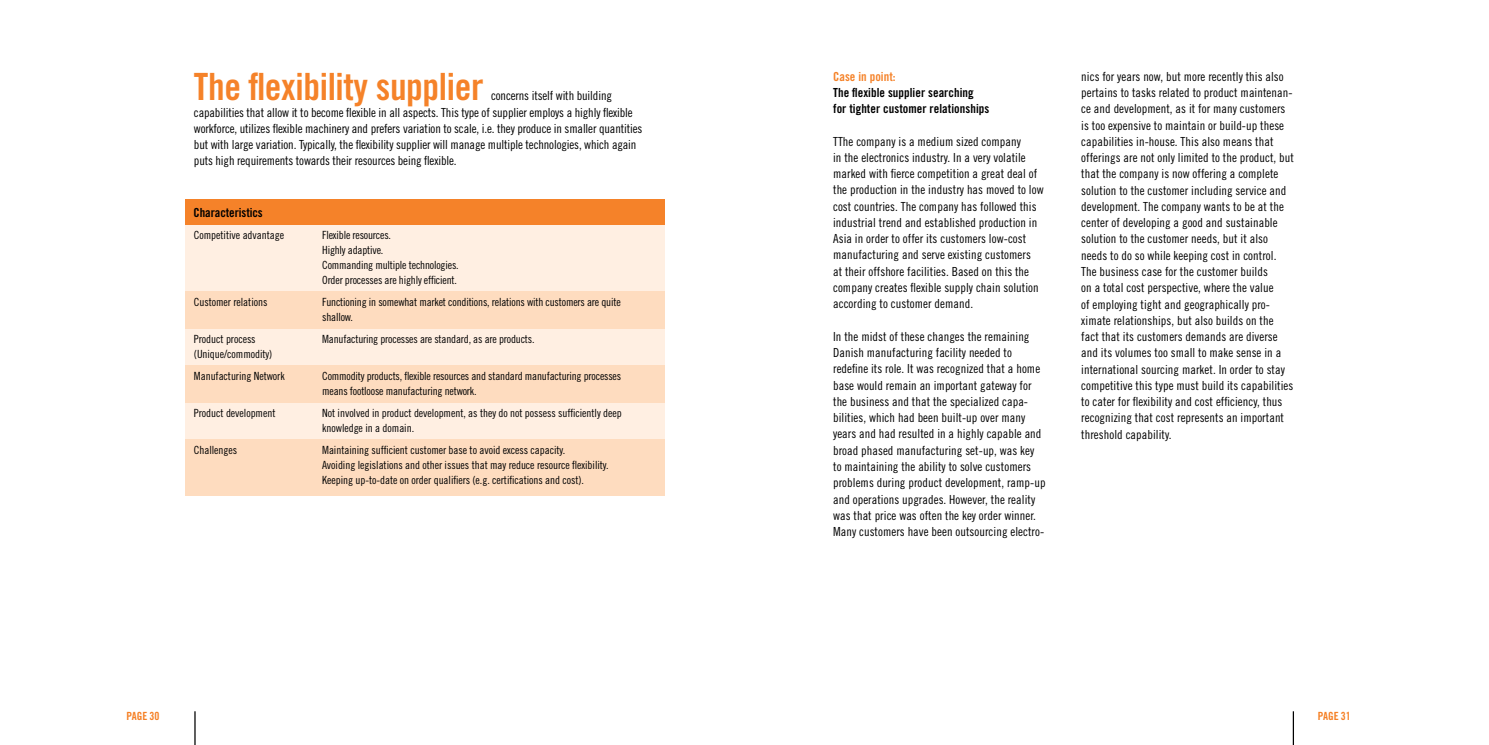
<style>
.page{position:relative;width:1489px;height:745px;background:#fff}
.page>*{position:absolute;margin:0;border:0;box-sizing:border-box;transform-origin:0 0}
.t1{font:37.5px "Trade Gothic Bold Cond Twenty";letter-spacing:-.01em;color:#f58229}
.t2{font:12.5px/16.2px "Trade Gothic Cond Eighteen";letter-spacing:.005em;color:#000}
.t3{font:12.5px/16.2px "Trade Gothic Bold Cond Twenty";letter-spacing:.005em;color:#000}
.t4{font:12.5px "Trade Gothic Bold Cond Twenty";letter-spacing:.005em;color:#f58229}
.t5{font:11.25px/15px "Trade Gothic Cond Eighteen";letter-spacing:-.005em;color:#000}
.t6{font:11.25px "Trade Gothic Bold Cond Twenty";letter-spacing:-.01em;color:#f58025}
</style>
<div class="page">
<hr style="left:194px;top:710px;width:2px;height:34px;background:#000">
<hr style="left:1292px;top:710px;width:1px;height:34px;background:#000">
<div style="left:185px;top:224px;width:480px;height:67px;background:#ffefe2"></div>
<div style="left:185px;top:328px;width:480px;height:37px;background:#ffefe2"></div>
<div style="left:185px;top:402px;width:480px;height:37px;background:#ffefe2"></div>
<div style="left:185px;top:291px;width:480px;height:37px;background:#fedcbf"></div>
<div style="left:185px;top:365px;width:480px;height:37px;background:#fedcbf"></div>
<div style="left:185px;top:439px;width:480px;height:56px;background:#fedcbf"></div>
<div style="left:185px;top:199px;width:480px;height:25px;background:#f58229"></div>
<h1 class="t1" style="left:194px;top:64px;width:291px">The flexibility supplier</h1>
<p class="t2" style="left:194px;top:88px;width:450px;text-indent:297px">concerns itself with building capabilities that allow it to become flexible in all aspects. This type of supplier employs a highly flexible workforce, utilizes flexible machinery and prefers variation to scale, i.e. they produce in smaller quantities but with large variation. Typically, the flexibility supplier will manage multiple technologies, which again puts high requirements towards their resources being flexible.</p>
<p class="t3" style="left:193px;top:204px;width:71px">Characteristics</p>
<p class="t5" style="left:194px;top:227px;width:92px">Competitive advantage</p>
<p class="t5" style="left:194px;top:294px;width:75px">Customer relations</p>
<p class="t5" style="left:194px;top:331px;width:80px">Product process (Unique/commodity)</p>
<p class="t5" style="left:194px;top:368px;width:92px">Manufacturing Network</p>
<p class="t5" style="left:194px;top:405px;width:83px">Product development</p>
<p class="t5" style="left:194px;top:442px;width:45px">Challenges</p>
<p class="t5" style="left:322px;top:227px;width:138px">Flexible resources.<br>Highly adaptive.<br>Commanding multiple technologies.<br>Order processes are highly efficient.</p>
<p class="t5" style="left:322px;top:294px;width:300px">Functioning in somewhat market conditions, relations with customers are quite shallow.</p>
<p class="t5" style="left:322px;top:331px;width:214px">Manufacturing processes are standard, as are products.</p>
<p class="t5" style="left:322px;top:368px;width:300px">Commodity products, flexible resources and standard manufacturing processes means footloose manufacturing network.</p>
<p class="t5" style="left:322px;top:405px;width:301px">Not involved in product development, as they do not possess sufficiently deep knowledge in a domain.</p>
<p class="t5" style="left:322px;top:442px;width:288px">Maintaining sufficient customer base to avoid excess capacity.<br>Avoiding legislations and other issues that may reduce resource flexibility.<br>Keeping up-to-date on order qualifiers (e.g. certifications and cost).</p>
<p class="t4" style="left:833px;top:68px;width:64px">Case in point:</p>
<p class="t3" style="left:833px;top:84px;width:158px">The flexible supplier searching for tighter customer relationships</p>
<p class="t2" style="left:833px;top:133px;width:212px">TThe company is a medium sized company<br>in the electronics industry. In a very volatile marked with fierce competition a great deal of the production in the industry has moved to low cost countries. The company has followed this industrial trend and established production in Asia in order to offer its customers low-cost manufacturing and serve existing customers<br>at their offshore facilities. Based on this the company creates flexible supply chain solution according to customer demand.</p>
<p class="t2" style="left:833px;top:328px;width:214px">In the midst of these changes the remaining Danish manufacturing facility needed to redefine its role. It was recognized that a home base would remain an important gateway for the business and that the specialized capa&shy;bilities, which had been built-up over many years and had resulted in a highly capable and broad phased manufacturing set-up, was key to maintaining the ability to solve customers problems during product development, ramp-up and operations upgrades. However, the reality was that price was often the key order winner.<br>Many customers have been outsourcing electro-</p>
<p class="t2" style="left:1081px;top:68px;width:214px">nics for years now, but more recently this also pertains to tasks related to product maintenan&shy;ce and development, as it for many customers is too expensive to maintain or build-up these capabilities in-house. This also means that offerings are not only limited to the product, but that the company is now offering a complete solution to the customer including service and development. The company wants to be at the center of developing a good and sustainable solution to the customer needs, but it also needs to do so while keeping cost in control.<br>The business case for the customer builds<br>on a total cost perspective, where the value<br>of employing tight and geographically pro&shy;ximate relationships, but also builds on the fact that its customers demands are diverse and its volumes too small to make sense in a international sourcing market. In order to stay competitive this type must build its capabilities to cater for flexibility and cost efficiency, thus recognizing that cost represents an important threshold capability.</p>
<p class="t6" style="left:126px;top:708px;width:35px">page 30</p>
<p class="t6" style="left:1317px;top:708px;width:35px">page 31</p>
</div>
